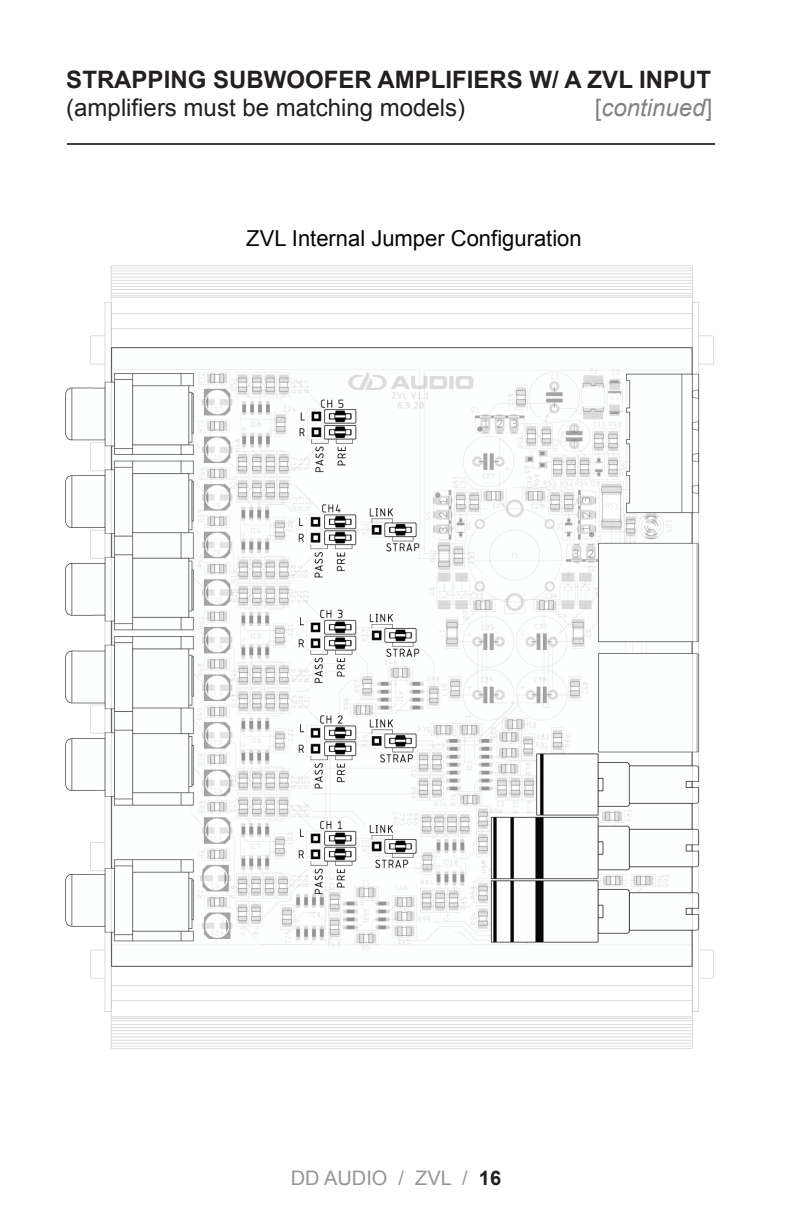
<style>
.page{position:relative;width:792px;height:1224px;background:#fff}
.page>*{position:absolute;margin:0;border:0;box-sizing:border-box;transform-origin:0 0}
.t1{font:700 24px "Arial";color:#231f20}
.t2{font:24px "Arial";color:#231f20}
.t3{font:italic 24px "Arial";color:#808285}
.t4{font:22px "Arial";color:#050505}
.t5{font:20px "Arial";color:#939598}
.s1{font-style:normal}
.s2{font-weight:700;color:#231f20}
</style>
<div class="page">
<hr style="left:67px;top:143px;width:648px;height:2px;background:#3e3e3f">
<img style="left:66px;top:266px;width:648px;height:783px">
<p class="t1" style="left:66px;top:64px;width:646px">STRAPPING SUBWOOFER AMPLIFIERS W/ A ZVL INPUT</p>
<p class="t2" style="left:66px;top:92px;width:400px">(amplifiers must be matching models)</p>
<p class="t3" style="left:595px;top:92px;width:119px"><span class="s1">[</span>continued<span class="s1">]</span></p>
<p class="t4" style="left:246px;top:224px;width:337px">ZVL Internal Jumper Configuration</p>
<p class="t5" style="left:291px;top:1165px;width:212px">DD AUDIO / ZVL / <span class="s2">16</span></p>
</div>
